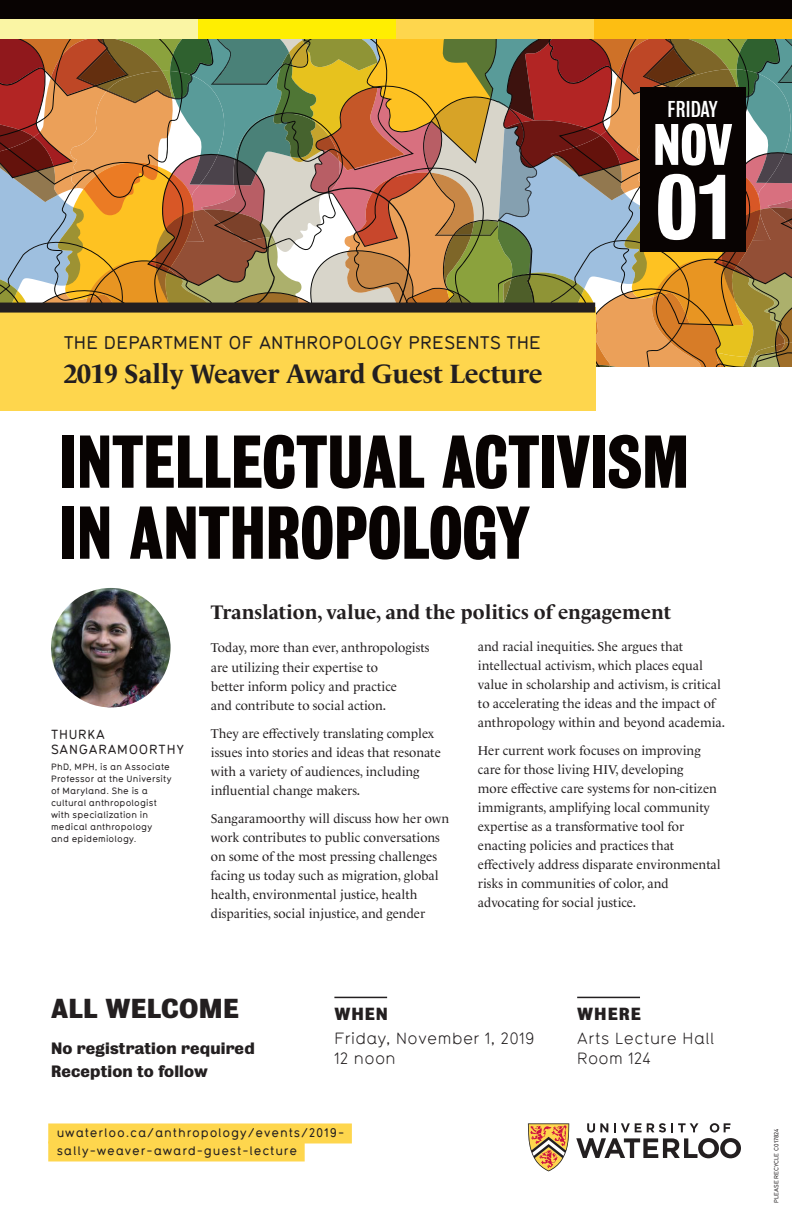
<style>
.page{position:relative;width:792px;height:1224px;background:#fff}
.page>*{position:absolute;margin:0;border:0;box-sizing:border-box;transform-origin:0 0}
.t1{font:700 83.7px "Bureau Grot Cond";color:#fff}
.t2{font:700 68px/71px "Bureau Grot Cond";color:#080302}
.t3{font:700 53.2px "Bureau Grot Cond";color:#fff}
.t4{font:700 27px "Le Monde Livre Std";letter-spacing:-.01em;color:#231f20}
.t5{font:700 25px "Bureau Grot";letter-spacing:.01em;color:#231f20}
.t6{font:20.9px "Bureau Grot Cond";letter-spacing:.015em;color:#fff}
.t7{font:700 20px "Le Monde Livre Std";color:#231f20}
.t8{font:500 18px "Typ 1451 Std";letter-spacing:.01em;color:#231f20}
.t9{font:16px/20px "Typ 1451 Std";letter-spacing:.035em;color:#231f20}
.t10{font:700 16px "Bureau Grot";letter-spacing:.06em;color:#231f20}
.t11{font:700 15px/23px "Bureau Grot";letter-spacing:.01em;color:#231f20}
.t12{font:13px/19px "Le Monde Livre Std";color:#231f20}
.t13{font:500 13px/15px "Typ 1451 Std";letter-spacing:.06em;color:#231f20}
.t14{font:500 12.2px/18px "Typ 1451 Std";letter-spacing:.075em;color:#231f20}
.t15{font:500 9px/12px "Typ 1451 Std";letter-spacing:.025em;color:#231f20}
.t16{font:500 6px "Typ 1451 Std";color:#231f20}
</style>
<div class="page">
<svg style="left:0;top:38px;width:792px;height:331px;background:#aa875b"></svg>
<div style="left:48px;top:1123px;width:304px;height:20px;background:#fed64d"></div>
<div style="left:48px;top:1141px;width:257px;height:20px;background:#fed64d"></div>
<hr style="left:334px;top:997px;width:53px;height:1px;background:#231f20">
<hr style="left:577px;top:997px;width:63px;height:1px;background:#231f20">
<img style="left:51px;top:588px;width:120px;height:119px;border-radius:60px">
<div style="left:0;top:308px;width:595px;height:103px;background:#fed64d"></div>
<div style="left:0;top:303px;width:595px;height:10px;background:#231f20"></div>
<div style="left:640px;top:88px;width:105px;height:164px;background:#080302"></div>
<div style="left:0;top:0;width:792px;height:19px;background:#080302"></div>
<div style="left:0;top:19px;width:198px;height:19px;background:#faf5a4"></div>
<div style="left:198px;top:19px;width:198px;height:19px;background:#ffee01"></div>
<div style="left:396px;top:19px;width:198px;height:19px;background:#fed64d"></div>
<div style="left:594px;top:19px;width:198px;height:19px;background:#fdbe12"></div>
<svg style="left:527px;top:1123px;width:214px;height:49px"></svg>
<h3 class="t8" style="left:64px;top:330px;width:479px">THE DEPARTMENT OF ANTHROPOLOGY PRESENTS THE</h3>
<h3 class="t4" style="left:64px;top:358px;width:481px">2019 Sally Weaver Award Guest Lecture</h3>
<h3 class="t6" style="left:668px;top:97px;width:52px">FRIDAY</h3>
<h3 class="t3" style="left:653px;top:114px;width:81px">NOV</h3>
<h1 class="t1" style="left:656px;top:159px;width:75px">01</h1>
<h2 class="t2" style="left:59px;top:428px;width:631px">INTELLECTUAL ACTIVISM<br>IN ANTHROPOLOGY</h2>
<p class="t13" style="left:51px;top:726px;width:135px">THURKA<br>SANGARAMOORTHY</p>
<p class="t15" style="left:51px;top:761px;width:122px">PhD, MPH, is an Associate<br>Professor at the University of Maryland. She is a cultural anthropologist with specialization in medical anthropology and epidemiology.</p>
<h3 class="t7" style="left:211px;top:600px;width:462px">Translation, value, and the politics of engagement</h3>
<p class="t12" style="left:211px;top:638px;width:220px;line-height:19.3px">Today, more than ever, anthropologists are utilizing their expertise to<br>better inform policy and practice<br>and contribute to social action.</p>
<p class="t12" style="left:211px;top:724px;width:231px">They are effectively translating complex issues into stories and ideas that resonate with a variety of audiences, including influential change makers.</p>
<p class="t12" style="left:211px;top:809px;width:240px">Sangaramoorthy will discuss how her own work contributes to public conversations on some of the most pressing challenges facing us today such as migration, global health, environmental justice, health disparities, social injustice, and gender</p>
<p class="t12" style="left:478px;top:637px;width:249px">and racial inequities. She argues that intellectual activism, which places equal value in scholarship and activism, is critical to accelerating the ideas and the impact of anthropology within and beyond academia.</p>
<p class="t12" style="left:478px;top:741px;width:244px">Her current work focuses on improving care for those living HIV, developing<br>more effective care systems for non-citizen immigrants, amplifying local community expertise as a transformative tool for enacting policies and practices that effectively address disparate environmental risks in communities of color, and advocating for social justice.</p>
<h3 class="t5" style="left:51px;top:994px;width:189px">ALL WELCOME</h3>
<p class="t11" style="left:51px;top:1037px;width:205px">No registration required<br>Reception to follow</p>
<p class="t10" style="left:334px;top:1004px;width:55px">WHEN</p>
<p class="t9" style="left:334px;top:1028px;width:202px">Friday, November 1, 2019<br>12 noon</p>
<p class="t14" style="left:57px;top:1123px;width:289px">uwaterloo.ca/anthropology/events/2019- sally-weaver-award-guest-lecture</p>
<p class="t10" style="left:577px;top:1004px;width:65px">WHERE</p>
<p class="t9" style="left:577px;top:1028px;width:139px">Arts Lecture Hall<br>Room 124</p>
<p class="t16" style="left:772px;top:1203px;width:75px;rotate:-90deg">PLEASE RECYCLE C017824</p>
</div>
